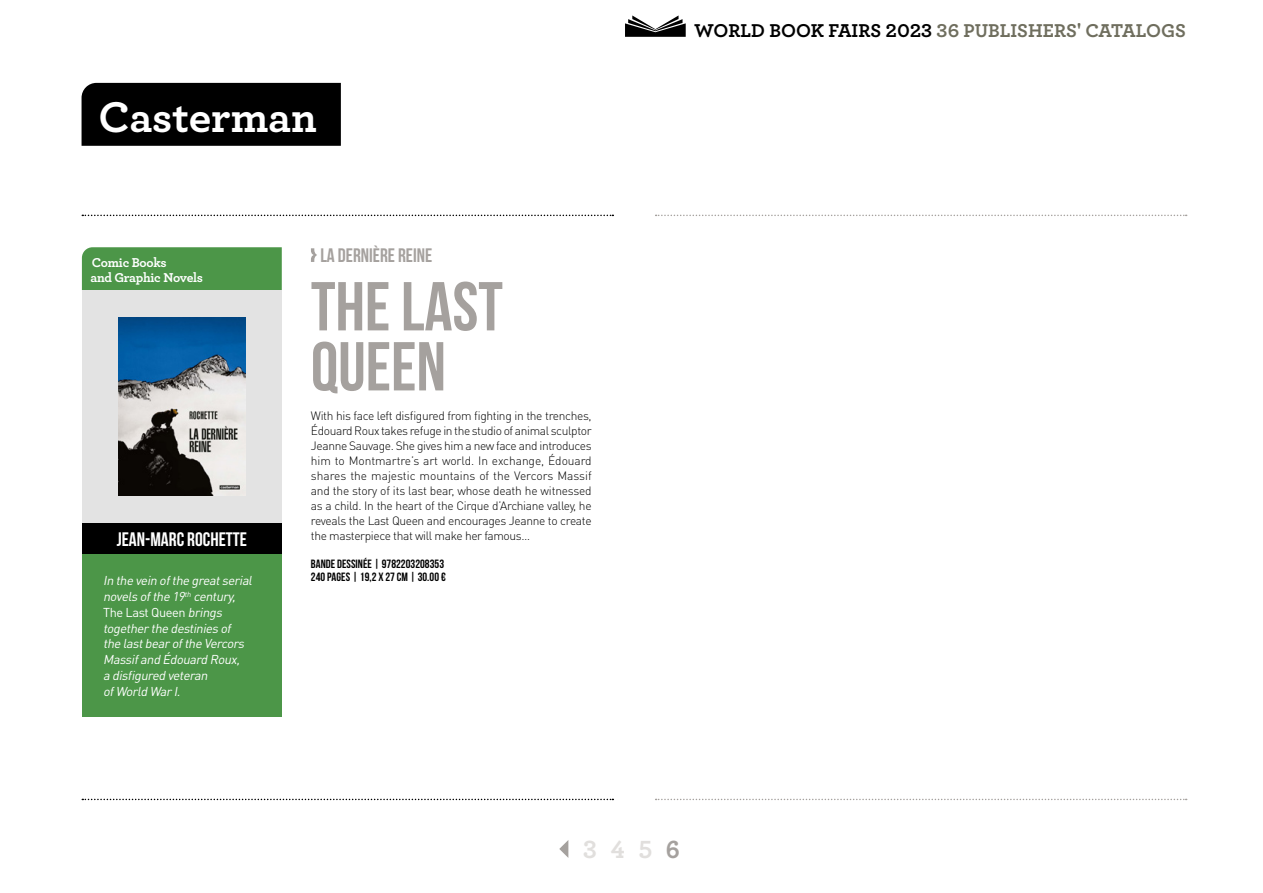
<style>
.page{position:relative;width:1263px;height:893px;background:#fff}
.page>*{position:absolute;margin:0;border:0;box-sizing:border-box;transform-origin:0 0}
.t1{font:69px/60px "Bebas Neue";color:#a5a19e}
.t2{font:700 45px "Archer";letter-spacing:-.005em;color:#fff}
.t3{font:700 26.1px "Archer";color:#e1dfdd}
.t4{font:700 19.5px "Archer";color:#6f6e5e}
.t5{font:19.5px "Bebas Neue";color:#fff}
.t6{font:19.5px "Bebas Neue";color:#a5a19e}
.t7{font:700 13.5px/15px "Archer";letter-spacing:-.02em;color:#fff}
.t8{font:italic 12.75px/15.8px "DIN Pro";color:#fff}
.t9{font:300 12px/15px "DIN Pro";letter-spacing:-.03em;color:#000;text-align:justify}
.t10{font:12px/12.8px "Bebas Neue";letter-spacing:.005em;color:#000}
.s1{font-style:normal}
.s2{color:#000}
.s3{color:#a5a19e}
</style>
<div class="page">
<svg style="left:311px;top:248px;width:6px;height:14px"></svg>
<svg style="left:656px;top:215px;width:531px;height:1px"></svg>
<svg style="left:656px;top:799px;width:531px;height:1px"></svg>
<svg style="left:625px;top:15px;width:61px;height:22px"></svg>
<svg style="left:82px;top:215px;width:531px;height:1px"></svg>
<svg style="left:82px;top:799px;width:531px;height:1px"></svg>
<div style="left:82px;top:83px;width:259px;height:63px;background:#000"></div>
<svg style="left:559px;top:840px;width:9px;height:18px"></svg>
<div style="left:82px;top:247px;width:200px;height:43px;background:#4c9648"></div>
<div style="left:82px;top:290px;width:200px;height:233px;background:#e3e3e3"></div>
<img style="left:118px;top:317px;width:127px;height:179px">
<div style="left:82px;top:523px;width:200px;height:32px;background:#000"></div>
<div style="left:82px;top:554px;width:200px;height:163px;background:#4c9648"></div>
<h2 class="t2" style="left:99px;top:82px;width:220px">Casterman</h2>
<p class="t7" style="left:90px;top:254px;width:114px">Comic Books<br>and Graphic Novels</p>
<h3 class="t5" style="left:117px;top:529px;width:132px">JEAN-MARC ROCHETTE</h3>
<p class="t8" style="left:103px;top:572px;width:153px">In the vein ofthe greatserial novelsofthe 19<sup>th</sup> century,<br><span class="s1">The Last Queen</span> brings togetherthe destiniesof the lastbearofthe Vercors<br>Massifand Édouard Roux, a disfigured veteran ofWorld WarI.</p>
<h3 class="t6" style="left:320px;top:244px;width:114px">LA DERNIÈRE REINE</h3>
<h1 class="t1" style="left:311px;top:276px;width:193px">THE LAST<br>QUEEN</h1>
<p class="t9" style="left:311px;top:408px;width:282px">With his face left disfigured from fighting in the trenches, Édouard Roux takes refuge in the studio of animal sculptor Jeanne Sauvage. She gives him a new face and introduces him to Montmartre’s art world. In exchange, Édouard shares the majestic mountains of the Vercors Massif and the story of its last bear, whose death he witnessed as a child. In the heart of the Cirque d’Archiane valley, he reveals the Last Queen and encourages Jeanne to create the masterpiece that will make her famous…</p>
<p class="t10" style="left:311px;top:557px;width:136px">BANDE DESSINÉE | 9782203208353<br>240 PAGES | 19,2 X 27 CM | 30.00 €</p>
<h3 class="t4" style="left:694px;top:15px;width:493px"><span class="s2">WORLD BOOK FAIRS 2023</span> 36 PUBLISHERS' CATALOGS</h3>
<h3 class="t3" style="left:583px;top:829px;width:98px">3 4 5 <span class="s3">6</span></h3>
</div>
